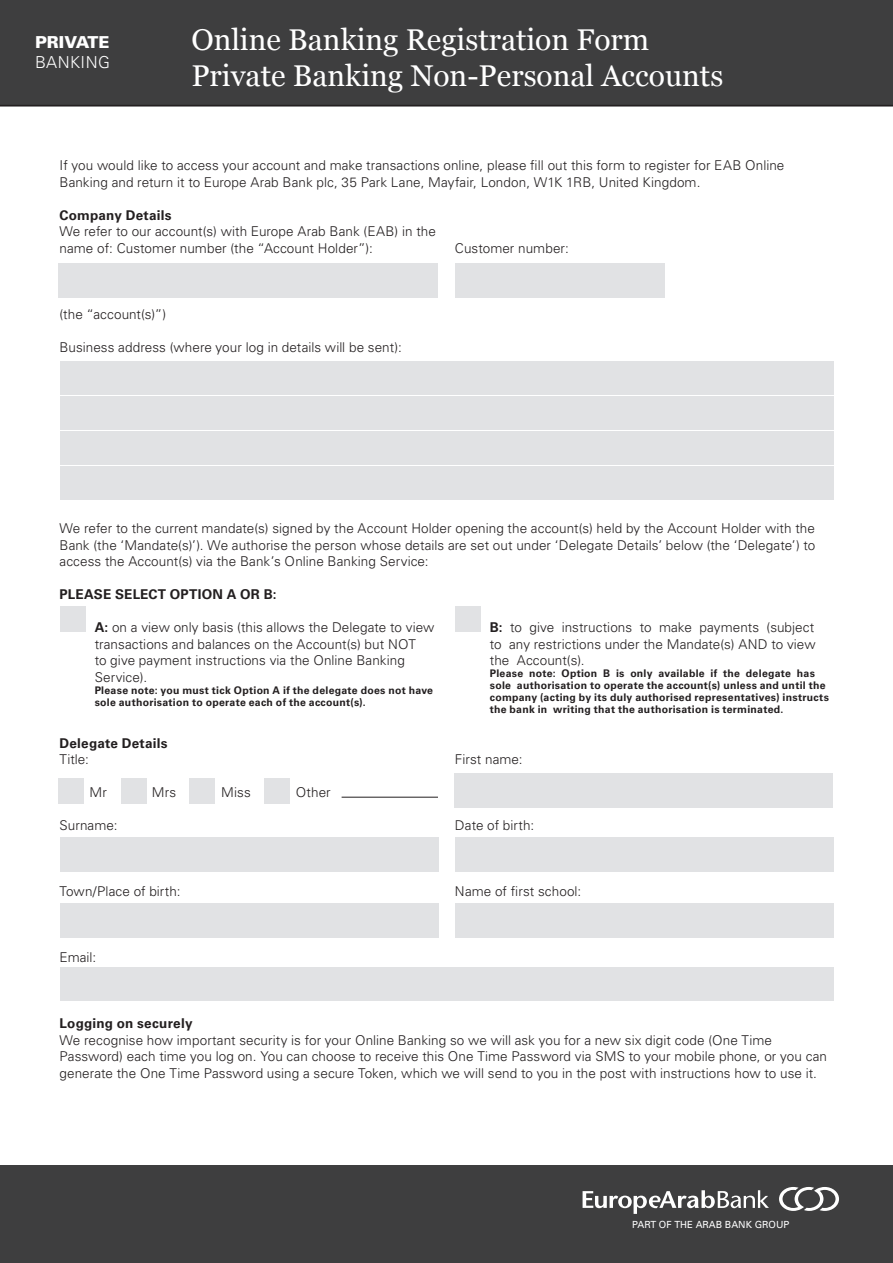
<style>
.page{position:relative;width:893px;height:1263px;background:#fff}
.page>*{position:absolute;margin:0;border:0;box-sizing:border-box;transform-origin:0 0}
.t1{font:30px/36px "Georgia";color:#fff}
.t2{font:300 16.5px "Univers LT Std";letter-spacing:.03em;color:#fff}
.t3{font:900 16.5px "Univers LT Std";color:#fff}
.BODY{font:300 13.5px/16.5px "Univers LT Std";letter-spacing:.005em;color:#231f20}
.BODY2COL_TAB{font:300 13.5px "Univers LT Std";letter-spacing:.005em;color:#231f20}
.BODY_BOLD{font:700 13.5px "Univers LT Std";letter-spacing:.015em;color:#231f20}
.small_caption{font:700 10.5px/12px "Univers LT Std";letter-spacing:.025em;color:#231f20}
.t4{font:9.75px "Univers";color:#fff}
.s1{font-weight:700}
</style>
<div class="page">
<div style="left:0;top:1165px;width:893px;height:98px;background:#3e3e3f"></div>
<div style="left:0;top:0;width:893px;height:106px;background:#3e3e3f"></div>
<svg style="left:583px;top:1190px;width:186px;height:24px"></svg>
<svg style="left:779px;top:1187px;width:60px;height:24px"></svg>
<div style="left:58px;top:263px;width:380px;height:34px;background:#e1e2e4"></div>
<div style="left:455px;top:263px;width:34px;height:34px;background:#e1e2e4"></div>
<div style="left:490px;top:263px;width:34px;height:34px;background:#e1e2e4"></div>
<div style="left:525px;top:263px;width:34px;height:34px;background:#e1e2e4"></div>
<div style="left:560px;top:263px;width:34px;height:34px;background:#e1e2e4"></div>
<div style="left:595px;top:263px;width:34px;height:34px;background:#e1e2e4"></div>
<div style="left:630px;top:263px;width:34px;height:34px;background:#e1e2e4"></div>
<div style="left:60px;top:361px;width:773px;height:34px;background:#e1e2e4"></div>
<div style="left:60px;top:396px;width:773px;height:34px;background:#e1e2e4"></div>
<div style="left:60px;top:431px;width:773px;height:34px;background:#e1e2e4"></div>
<div style="left:60px;top:466px;width:773px;height:34px;background:#e1e2e4"></div>
<div style="left:60px;top:607px;width:25px;height:25px;background:#e1e2e4"></div>
<div style="left:455px;top:607px;width:25px;height:25px;background:#e1e2e4"></div>
<div style="left:454px;top:774px;width:379px;height:34px;background:#e1e2e4"></div>
<div style="left:58px;top:778px;width:26px;height:25px;background:#e1e2e4"></div>
<div style="left:121px;top:778px;width:26px;height:25px;background:#e1e2e4"></div>
<div style="left:189px;top:778px;width:26px;height:25px;background:#e1e2e4"></div>
<div style="left:264px;top:778px;width:26px;height:25px;background:#e1e2e4"></div>
<hr style="left:342px;top:797px;width:96px;height:1px;background:#231f20">
<div style="left:60px;top:838px;width:378px;height:34px;background:#e1e2e4"></div>
<div style="left:455px;top:838px;width:378px;height:34px;background:#e1e2e4"></div>
<div style="left:60px;top:904px;width:378px;height:34px;background:#e1e2e4"></div>
<div style="left:455px;top:904px;width:378px;height:34px;background:#e1e2e4"></div>
<div style="left:60px;top:967px;width:773px;height:34px;background:#e1e2e4"></div>
<p class="t3" style="left:35px;top:32px;width:76px">PRIVATE</p>
<p class="t2" style="left:35px;top:52px;width:76px">BANKING</p>
<p class="t2" style="left:35px;top:44px;width:76px">BANKING</p>
<h1 class="t1" style="left:191px;top:20px;width:394px">Personal Account Application<br>Two lines where needed</h1>
<p class="t1" style="left:191px;top:20px;width:459px">Online Banking Registration Form</p>
<p class="t1" style="left:191px;top:56px;width:533px">Private Banking Non-Personal Accounts</p>
<p class="BODY" style="left:60px;top:157px;width:726px">If you would like to access your account and make transactions online, please fill out this form to register for EAB Online<br>Banking and return it to Europe Arab Bank plc, 35 Park Lane, Mayfair, London, W1K 1RB, United Kingdom.</p>
<p class="BODY_BOLD" style="left:60px;top:207px;width:114px">Company Details</p>
<p class="BODY" style="left:60px;top:223px;width:378px">We refer to our account(s) with Europe Arab Bank (EAB) in the</p>
<p class="BODY2COL_TAB" style="left:60px;top:240px;width:315px">name of: Customer number (the “Account Holder”):</p>
<p class="BODY2COL_TAB" style="left:455px;top:240px;width:115px">Customer number:</p>
<p class="BODY" style="left:60px;top:306px;width:108px">(the “account(s)”)</p>
<p class="BODY" style="left:60px;top:339px;width:344px">Business address (where your log in details will be sent):</p>
<p class="BODY" style="left:60px;top:520px;width:757px;text-align:justify">We refer to the current mandate(s) signed by the Account Holder opening the account(s) held by the Account Holder with the Bank (the ‘Mandate(s)’). We authorise the person whose details are set out under ‘Delegate Details’ below (the ‘Delegate’) to access the Account(s) via the Bank’s Online Banking Service:</p>
<p class="BODY_BOLD" style="left:60px;top:586px;width:218px">PLEASE SELECT OPTION A OR B:</p>
<p class="BODY" style="left:95px;top:619px;width:341px"><span class="s1">A:</span> on a view only basis (this allows the Delegate to view transactions and balances on the Account(s) but NOT<br>to give payment instructions via the Online Banking Service).</p>
<p class="small_caption" style="left:95px;top:684px;width:340px">Please note: you must tick Option A if the delegate does not have sole authorisation to operate each of the account(s).</p>
<p class="BODY" style="left:490px;top:619px;width:327px;text-align:justify"><span class="s1">B:</span> to give instructions to make payments (subject to any restrictions under the Mandate(s) AND to view the Account(s).</p>
<p class="small_caption" style="left:490px;top:667px;width:341px">Please note: Option B is only available if the delegate has sole authorisation to operate the account(s) unless and until the company (acting by its duly authorised representatives) instructs the bank in writing that the authorisation is terminated.</p>
<p class="BODY_BOLD" style="left:60px;top:735px;width:110px">Delegate Details</p>
<p class="BODY2COL_TAB" style="left:60px;top:751px;width:31px">Title:</p>
<p class="BODY2COL_TAB" style="left:455px;top:751px;width:69px">First name:</p>
<p class="BODY2COL_TAB" style="left:90px;top:784px;width:19px">Mr</p>
<p class="BODY2COL_TAB" style="left:152px;top:784px;width:26px">Mrs</p>
<p class="BODY2COL_TAB" style="left:221px;top:784px;width:31px">Miss</p>
<p class="BODY2COL_TAB" style="left:296px;top:784px;width:36px">Other</p>
<p class="BODY2COL_TAB" style="left:60px;top:817px;width:59px">Surname:</p>
<p class="BODY2COL_TAB" style="left:455px;top:817px;width:81px">Date of birth:</p>
<p class="BODY2COL_TAB" style="left:60px;top:883px;width:122px">Town/Place of birth:</p>
<p class="BODY2COL_TAB" style="left:455px;top:883px;width:128px">Name of first school:</p>
<p class="BODY2COL_TAB" style="left:60px;top:949px;width:38px">Email:</p>
<p class="BODY_BOLD" style="left:60px;top:1015px;width:134px">Logging on securely</p>
<p class="BODY" style="left:60px;top:1032px;width:769px">We recognise how important security is for your Online Banking so we will ask you for a new six digit code (One Time<br>Password) each time you log on. You can choose to receive this One Time Password via SMS to your mobile phone, or you can generate the One Time Password using a secure Token, which we will send to you in the post with instructions how to use it.</p>
<p class="t4" style="left:632px;top:1219px;width:159px">PART OF THE ARAB BANK GROUP</p>
</div>
